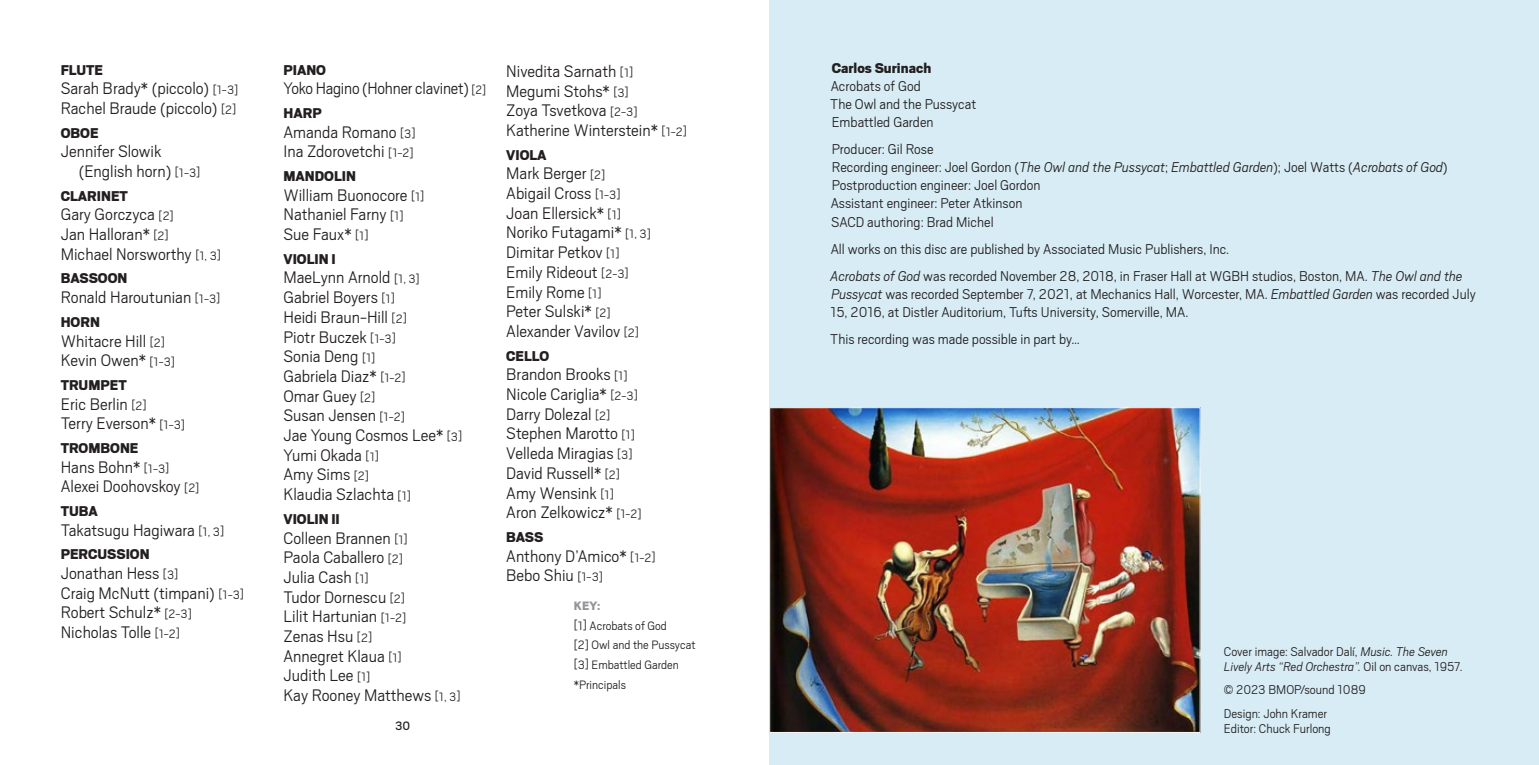
<style>
.page{position:relative;width:1539px;height:765px;background:#fff}
.page>*{position:absolute;margin:0;border:0;box-sizing:border-box;transform-origin:0 0}
.Personnel{font:300 18.45px/19.8px "Scout";color:#231f20}
.last_page{font:300 15.75px/18px "Scout";color:#231f20}
.Personnel_header{font:900 15.75px "Scout";color:#231f20}
.last_page_smallest{font:300 13.95px/14.6px "Scout";color:#231f20}
.Personnel_key_rev{font:300 13.5px "Scout";color:#231f20}
.personnel_key{font:900 13.5px "Scout";color:#939598}
.t1{font:13.5px "Scout";color:#231f20}
.s1{font-size:13.5px}
.s2{font-weight:900}
.s3{font-style:italic}
</style>
<div class="page">
<div style="left:770px;top:0;width:769px;height:764px;background:#d7ecf5"></div>
<img style="left:772px;top:409px;width:426px;height:321px">
<div style="left:770px;top:407px;width:430px;height:325px;border:1px solid #fff"></div>
<p class="Personnel_header" style="left:61px;top:60px;width:44px">FLUTE</p>
<p class="Personnel" style="left:61px;top:78px;width:179px">Sarah Brady* (piccolo) <span class="s1">[1-3]</span></p>
<p class="Personnel" style="left:61px;top:98px;width:177px">Rachel Braude (piccolo) <span class="s1">[2]</span></p>
<p class="Personnel_header" style="left:61px;top:123px;width:39px">OBOE</p>
<p class="Personnel" style="left:79px;top:141px;width:123px;text-indent:-18px">Jennifer Slowik (English horn) <span class="s1">[1-3]</span></p>
<p class="Personnel_header" style="left:61px;top:186px;width:69px">CLARINET</p>
<p class="Personnel" style="left:61px;top:204px;width:114px">Gary Gorczyca <span class="s1">[2]</span></p>
<p class="Personnel" style="left:61px;top:224px;width:109px">Jan Halloran* <span class="s1">[2]</span></p>
<p class="Personnel" style="left:61px;top:243px;width:162px">Michael Norsworthy <span class="s1">[1, 3]</span></p>
<p class="Personnel_header" style="left:61px;top:269px;width:68px">BASSOON</p>
<p class="Personnel" style="left:61px;top:287px;width:161px">Ronald Haroutunian <span class="s1">[1-3]</span></p>
<p class="Personnel_header" style="left:61px;top:312px;width:41px">HORN</p>
<p class="Personnel" style="left:61px;top:330px;width:106px">Whitacre Hill <span class="s1">[2]</span></p>
<p class="Personnel" style="left:61px;top:350px;width:116px">Kevin Owen* <span class="s1">[1-3]</span></p>
<p class="Personnel_header" style="left:61px;top:375px;width:68px">TRUMPET</p>
<p class="Personnel" style="left:61px;top:393px;width:87px">Eric Berlin <span class="s1">[2]</span></p>
<p class="Personnel" style="left:61px;top:413px;width:126px">Terry Everson* <span class="s1">[1-3]</span></p>
<p class="Personnel_header" style="left:61px;top:438px;width:79px">TROMBONE</p>
<p class="Personnel" style="left:61px;top:456px;width:110px">Hans Bohn* <span class="s1">[1-3]</span></p>
<p class="Personnel" style="left:61px;top:476px;width:140px">Alexei Doohovskoy <span class="s1">[2]</span></p>
<p class="Personnel_header" style="left:61px;top:501px;width:39px">TUBA</p>
<p class="Personnel" style="left:61px;top:519px;width:165px">Takatsugu Hagiwara <span class="s1">[1, 3]</span></p>
<p class="Personnel_header" style="left:61px;top:544px;width:90px">PERCUSSION</p>
<p class="Personnel" style="left:61px;top:562px;width:119px">Jonathan Hess <span class="s1">[3]</span></p>
<p class="Personnel" style="left:61px;top:582px;width:185px">Craig McNutt (timpani) <span class="s1">[1-3]</span></p>
<p class="Personnel" style="left:61px;top:602px;width:133px">Robert Schulz* <span class="s1">[2-3]</span></p>
<p class="Personnel" style="left:61px;top:621px;width:121px">Nicholas Tolle <span class="s1">[1-2]</span></p>
<p class="Personnel_header" style="left:284px;top:60px;width:44px">PIANO</p>
<p class="Personnel" style="left:284px;top:78px;width:204px">Yoko Hagino (Hohner clavinet) <span class="s1">[2]</span></p>
<p class="Personnel_header" style="left:284px;top:103px;width:40px">HARP</p>
<p class="Personnel" style="left:284px;top:121px;width:134px">Amanda Romano <span class="s1">[3]</span></p>
<p class="Personnel" style="left:284px;top:141px;width:132px">Ina Zdorovetchi <span class="s1">[1-2]</span></p>
<p class="Personnel_header" style="left:284px;top:166px;width:74px">MANDOLIN</p>
<p class="Personnel" style="left:284px;top:184px;width:142px">William Buonocore <span class="s1">[1]</span></p>
<p class="Personnel" style="left:284px;top:204px;width:121px">Nathaniel Farny <span class="s1">[1]</span></p>
<p class="Personnel" style="left:284px;top:224px;width:87px">Sue Faux* <span class="s1">[1]</span></p>
<p class="Personnel_header" style="left:284px;top:249px;width:54px">VIOLIN I</p>
<p class="Personnel" style="left:284px;top:267px;width:138px">MaeLynn Arnold <span class="s1">[1, 3]</span></p>
<p class="Personnel" style="left:284px;top:287px;width:113px">Gabriel Boyers <span class="s1">[1]</span></p>
<p class="Personnel" style="left:284px;top:306px;width:125px">Heidi Braun-Hill <span class="s1">[2]</span></p>
<p class="Personnel" style="left:284px;top:326px;width:114px">Piotr Buczek <span class="s1">[1-3]</span></p>
<p class="Personnel" style="left:284px;top:346px;width:93px">Sonia Deng <span class="s1">[1]</span></p>
<p class="Personnel" style="left:284px;top:366px;width:124px">Gabriela Diaz* <span class="s1">[1-2]</span></p>
<p class="Personnel" style="left:284px;top:385px;width:93px">Omar Guey <span class="s1">[2]</span></p>
<p class="Personnel" style="left:284px;top:405px;width:123px">Susan Jensen <span class="s1">[1-2]</span></p>
<p class="Personnel" style="left:284px;top:425px;width:180px">Jae Young Cosmos Lee* <span class="s1">[3]</span></p>
<p class="Personnel" style="left:284px;top:444px;width:97px">Yumi Okada <span class="s1">[1]</span></p>
<p class="Personnel" style="left:284px;top:464px;width:87px">Amy Sims <span class="s1">[2]</span></p>
<p class="Personnel" style="left:284px;top:484px;width:129px">Klaudia Szlachta <span class="s1">[1]</span></p>
<p class="Personnel_header" style="left:284px;top:509px;width:58px">VIOLIN II</p>
<p class="Personnel" style="left:284px;top:527px;width:126px">Colleen Brannen <span class="s1">[1]</span></p>
<p class="Personnel" style="left:284px;top:547px;width:121px">Paola Caballero <span class="s1">[2]</span></p>
<p class="Personnel" style="left:284px;top:566px;width:87px">Julia Cash <span class="s1">[1]</span></p>
<p class="Personnel" style="left:284px;top:586px;width:123px">Tudor Dornescu <span class="s1">[2]</span></p>
<p class="Personnel" style="left:284px;top:606px;width:124px">Lilit Hartunian <span class="s1">[1-2]</span></p>
<p class="Personnel" style="left:284px;top:625px;width:90px">Zenas Hsu <span class="s1">[2]</span></p>
<p class="Personnel" style="left:284px;top:645px;width:120px">Annegret Klaua <span class="s1">[1]</span></p>
<p class="Personnel" style="left:284px;top:665px;width:88px">Judith Lee <span class="s1">[1]</span></p>
<p class="Personnel" style="left:284px;top:684px;width:179px">Kay Rooney Matthews <span class="s1">[1, 3]</span></p>
<p class="t1" style="left:395px;top:718px;width:17px">30</p>
<p class="Personnel" style="left:506px;top:61px;width:129px">Nivedita Sarnath <span class="s1">[1]</span></p>
<p class="Personnel" style="left:506px;top:80px;width:124px">Megumi Stohs* <span class="s1">[3]</span></p>
<p class="Personnel" style="left:506px;top:100px;width:133px">Zoya Tsvetkova <span class="s1">[2-3]</span></p>
<p class="Personnel" style="left:506px;top:120px;width:182px">Katherine Winterstein* <span class="s1">[1-2]</span></p>
<p class="Personnel_header" style="left:506px;top:145px;width:42px">VIOLA</p>
<p class="Personnel" style="left:506px;top:163px;width:101px">Mark Berger <span class="s1">[2]</span></p>
<p class="Personnel" style="left:506px;top:183px;width:116px">Abigail Cross <span class="s1">[1-3]</span></p>
<p class="Personnel" style="left:506px;top:202px;width:116px">Joan Ellersick* <span class="s1">[1]</span></p>
<p class="Personnel" style="left:506px;top:222px;width:146px">Noriko Futagami* <span class="s1">[1, 3]</span></p>
<p class="Personnel" style="left:506px;top:242px;width:115px">Dimitar Petkov <span class="s1">[1]</span></p>
<p class="Personnel" style="left:506px;top:261px;width:124px">Emily Rideout <span class="s1">[2-3]</span></p>
<p class="Personnel" style="left:506px;top:281px;width:97px">Emily Rome <span class="s1">[1]</span></p>
<p class="Personnel" style="left:506px;top:301px;width:106px">Peter Sulski* <span class="s1">[2]</span></p>
<p class="Personnel" style="left:506px;top:321px;width:134px">Alexander Vavilov <span class="s1">[2]</span></p>
<p class="Personnel_header" style="left:506px;top:346px;width:45px">CELLO</p>
<p class="Personnel" style="left:506px;top:364px;width:123px">Brandon Brooks <span class="s1">[1]</span></p>
<p class="Personnel" style="left:506px;top:384px;width:133px">Nicole Cariglia* <span class="s1">[2-3]</span></p>
<p class="Personnel" style="left:506px;top:403px;width:106px">Darry Dolezal <span class="s1">[2]</span></p>
<p class="Personnel" style="left:506px;top:423px;width:130px">Stephen Marotto <span class="s1">[1]</span></p>
<p class="Personnel" style="left:506px;top:443px;width:128px">Velleda Miragias <span class="s1">[3]</span></p>
<p class="Personnel" style="left:506px;top:462px;width:115px">David Russell* <span class="s1">[2]</span></p>
<p class="Personnel" style="left:506px;top:482px;width:109px">Amy Wensink <span class="s1">[1]</span></p>
<p class="Personnel" style="left:506px;top:502px;width:137px">Aron Zelkowicz* <span class="s1">[1-2]</span></p>
<p class="Personnel_header" style="left:506px;top:527px;width:39px">BASS</p>
<p class="Personnel" style="left:506px;top:545px;width:151px">Anthony D’Amico* <span class="s1">[1-2]</span></p>
<p class="Personnel" style="left:506px;top:565px;width:98px">Bebo Shiu <span class="s1">[1-3]</span></p>
<p class="personnel_key" style="left:574px;top:597px;width:28px">KEY:</p>
<p class="Personnel_key_rev" style="left:574px;top:617px;width:95px">[1] Acrobats of God</p>
<p class="Personnel_key_rev" style="left:574px;top:637px;width:123px">[2] Owl and the Pussycat</p>
<p class="Personnel_key_rev" style="left:574px;top:656px;width:107px">[3] Embattled Garden</p>
<p class="Personnel_key_rev" style="left:574px;top:676px;width:54px">*Principals</p>
<p class="last_page" style="left:830px;top:59px;width:147px"><span class="s2">Carlos Surinach<br></span>Acrobats of God<br>The Owl and the Pussycat<br>Embattled Garden</p>
<p class="last_page" style="left:831px;top:140px;width:619px">Producer: Gil Rose<br>Recording engineer: Joel Gordon (<span class="s3">The Owl and the Pussycat</span>; <span class="s3">Embattled Garden</span>); Joel Watts (<span class="s3">Acrobats of God</span>)<br>Postproduction engineer: Joel Gordon<br>Assistant engineer: Peter Atkinson<br>SACD authoring: Brad Michel</p>
<p class="last_page" style="left:831px;top:239px;width:400px">All works on this disc are published by Associated Music Publishers, Inc.</p>
<p class="last_page" style="left:830px;top:266px;width:647px"><span class="s3">Acrobats of God</span> was recorded November 28, 2018, in Fraser Hall at WGBH studios, Boston, MA. <span class="s3">The Owl and the<br>Pussycat</span> was recorded September 7, 2021, at Mechanics Hall, Worcester, MA. <span class="s3">Embattled Garden</span> was recorded July<br>15, 2016, at Distler Auditorium, Tufts University, Somerville, MA.</p>
<p class="last_page" style="left:830px;top:329px;width:251px">This recording was made possible in part by…</p>
<p class="last_page_smallest" style="left:1224px;top:643px;width:240px">Cover image: Salvador Dalí, <span class="s3">Music. The Seven<br>Lively Arts “Red Orchestra”.</span> Oil on canvas, 1957.</p>
<p class="last_page_smallest" style="left:1224px;top:682px;width:143px">© 2023 BMOP/sound 1089</p>
<p class="last_page_smallest" style="left:1224px;top:705px;width:109px">Design: John Kramer<br>Editor: Chuck Furlong</p>
</div>
